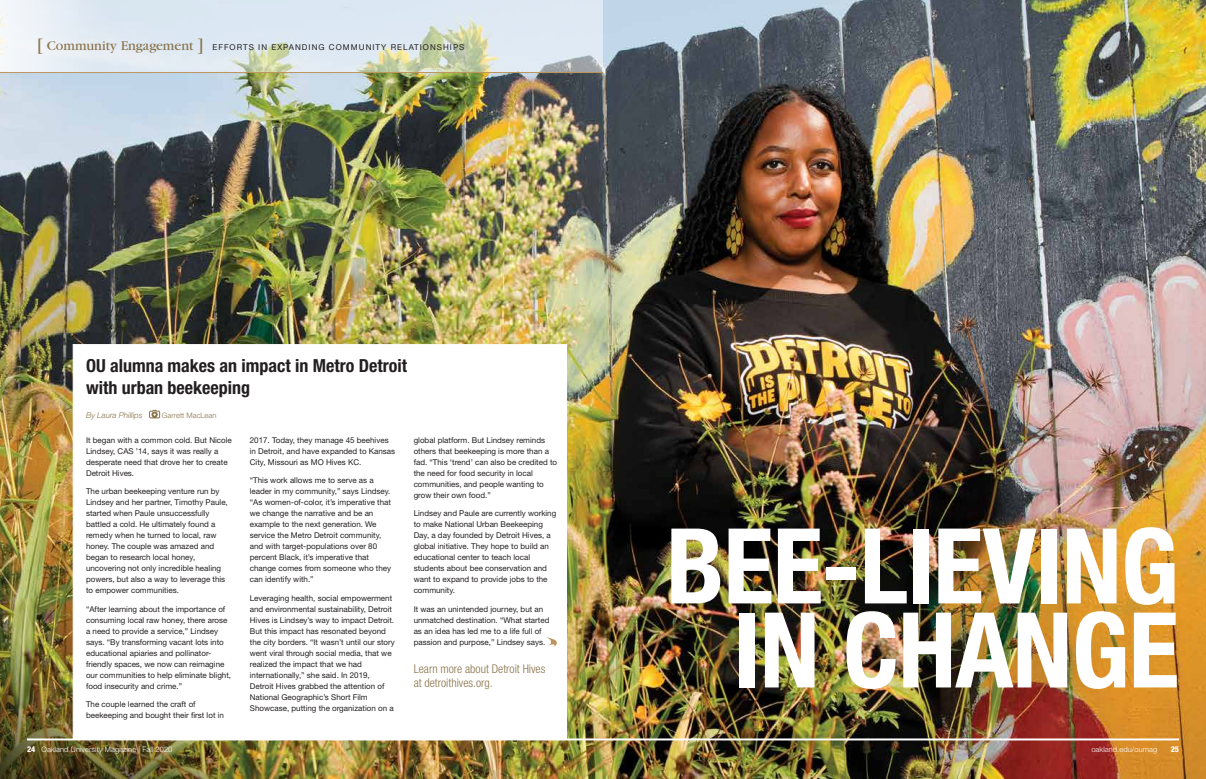
<style>
.page{position:relative;width:1206px;height:779px;background:#fff}
.page>*{position:absolute;margin:0;border:0;box-sizing:border-box;transform-origin:0 0}
.t1{font:700 condensed 104.7px/84px "Helvetica Neue";letter-spacing:-.01em;color:#fff;text-align:right}
.t2{font:700 condensed 18px/22px "Helvetica Neue";color:#231f20}
.t3{font:14px "Garamond";color:#89734a}
.t4{font:300 condensed 12px/14px "Helvetica Neue";color:#89734a}
.t5{font:8px/11px "Helvetica Neue";color:#231f20}
.t6{font:8px "Helvetica Neue";letter-spacing:.13em;color:#231f20}
.t7{font:italic 300 8px "Helvetica Neue";color:#89734a}
.t8{font:800 condensed 8px "Helvetica Neue";color:#fff}
.t9{font:300 7.5px "Helvetica Neue";letter-spacing:.01em;color:#fff}
.t10{font:300 7.5px "Helvetica Neue";color:#89734a}
.s1{font-size:20px}
.s2{font-weight:800;font-stretch:condensed;font-size:8px}
</style>
<div class="page">
<img style="left:0;top:0;width:1206px;height:778px">
<img style="left:0;top:264px;width:603px;height:514px">
<svg style="left:99px;top:0;width:504px;height:72px;background:#dae4e7"></svg>
<div style="left:0;top:0;width:99px;height:73px;background:#ebf1f7"></div>
<hr style="left:0;top:72px;width:603px;height:1px;background:#bc955c">
<div style="left:73px;top:344px;width:494px;height:395px;background:#fff;border:1px solid #fff"></div>
<svg style="left:546px;top:637px;width:11px;height:9px"></svg>
<svg style="left:149px;top:410px;width:11px;height:8px"></svg>
<hr style="left:27px;top:738px;width:1152px;height:2px;background:#fff">
<h3 class="t3" style="left:36px;top:39px;width:170px"><span class="s1">[</span> Community Engagement <span class="s1">]</span></h3>
<p class="t6" style="left:212px;top:42px;width:253px">EFFORTS IN EXPANDING COMMUNITY RELATIONSHIPS</p>
<h2 class="t2" style="left:86px;top:354px;width:322px">OU alumna makes an impact in Metro Detroit with urban beekeeping</h2>
<p class="t7" style="left:86px;top:410px;width:58px">By Laura Phillips</p>
<p class="t10" style="left:162px;top:410px;width:56px">Garrett MacLean</p>
<p class="t5" style="left:86px;top:434px;width:147px">It began with a common cold. But Nicole<br>Lindsey, CAS ’14, says it was really a desperate need that drove her to create<br>Detroit Hives.</p>
<p class="t5" style="left:86px;top:486px;width:143px">The urban beekeeping venture run by Lindsey and her partner, Timothy Paule, started when Paule unsuccessfully battled a cold. He ultimately found a remedy when he turned to local, raw honey. The couple was amazed and began to research local honey, uncovering not only incredible healing powers, but also a way to leverage this to empower communities.</p>
<p class="t5" style="left:86px;top:603px;width:147px">“After learning about the importance of consuming local raw honey, there arose a need to provide a service,” Lindsey says. “By transforming vacant lots into educational apiaries and pollinator&shy;friendly spaces, we now can reimagine our communities to help eliminate blight, food insecurity and crime.”</p>
<p class="t5" style="left:86px;top:698px;width:139px">The couple learned the craft of beekeeping and bought their first lot in</p>
<p class="t5" style="left:250px;top:434px;width:147px">2017. Today, they manage 45 beehives in Detroit, and have expanded to Kansas<br>City, Missouri as MO Hives KC.</p>
<p class="t5" style="left:250px;top:475px;width:143px">“This work allows me to serve as a leader in my community,” says Lindsey. “As women-of-color, it’s imperative that we change the narrative and be an example to the next generation. We service the Metro Detroit community, and with target-populations over 80 percent Black, it’s imperative that change comes from someone who they can identify with.”</p>
<p class="t5" style="left:250px;top:592px;width:147px">Leveraging health, social empowerment and environmental sustainability, Detroit Hives is Lindsey’s way to impact Detroit.<br>But this impact has resonated beyond the city borders. “It wasn’t until our story went viral through social media, that we realized the impact that we had internationally,” she said. In 2019, Detroit Hives grabbed the attention of National Geographic’s Short Film Showcase, putting the organization on a</p>
<p class="t5" style="left:414px;top:434px;width:145px">global platform. But Lindsey reminds others that beekeeping is more than a fad. “This ‘trend’ can also be credited to the need for food security in local communities, and people wanting to grow their own food.”</p>
<p class="t5" style="left:414px;top:508px;width:144px">Lindsey and Paule are currently working to make National Urban Beekeeping Day, a day founded by Detroit Hives, a global initiative. They hope to build an educational center to teach local students about bee conservation and want to expand to provide jobs to the community.</p>
<p class="t5" style="left:414px;top:603px;width:137px">It was an unintended journey, but an unmatched destination. “What started as an idea has led me to a life full of passion and purpose,” Lindsey says.</p>
<h3 class="t4" style="left:414px;top:661px;width:133px">Learn more about Detroit Hives at detroithives.org.</h3>
<h1 class="t1" style="left:666px;top:522px;width:514px">BEE-LIEVING<br>IN CHANGE</h1>
<p class="t9" style="left:27px;top:744px;width:147px"><span class="s2">24</span> Oakland University Magazine | Fall 2020</p>
<p class="t9" style="left:1091px;top:744px;width:67px">oakland.edu/oumag</p>
<p class="t8" style="left:1171px;top:744px;width:10px">25</p>
</div>
